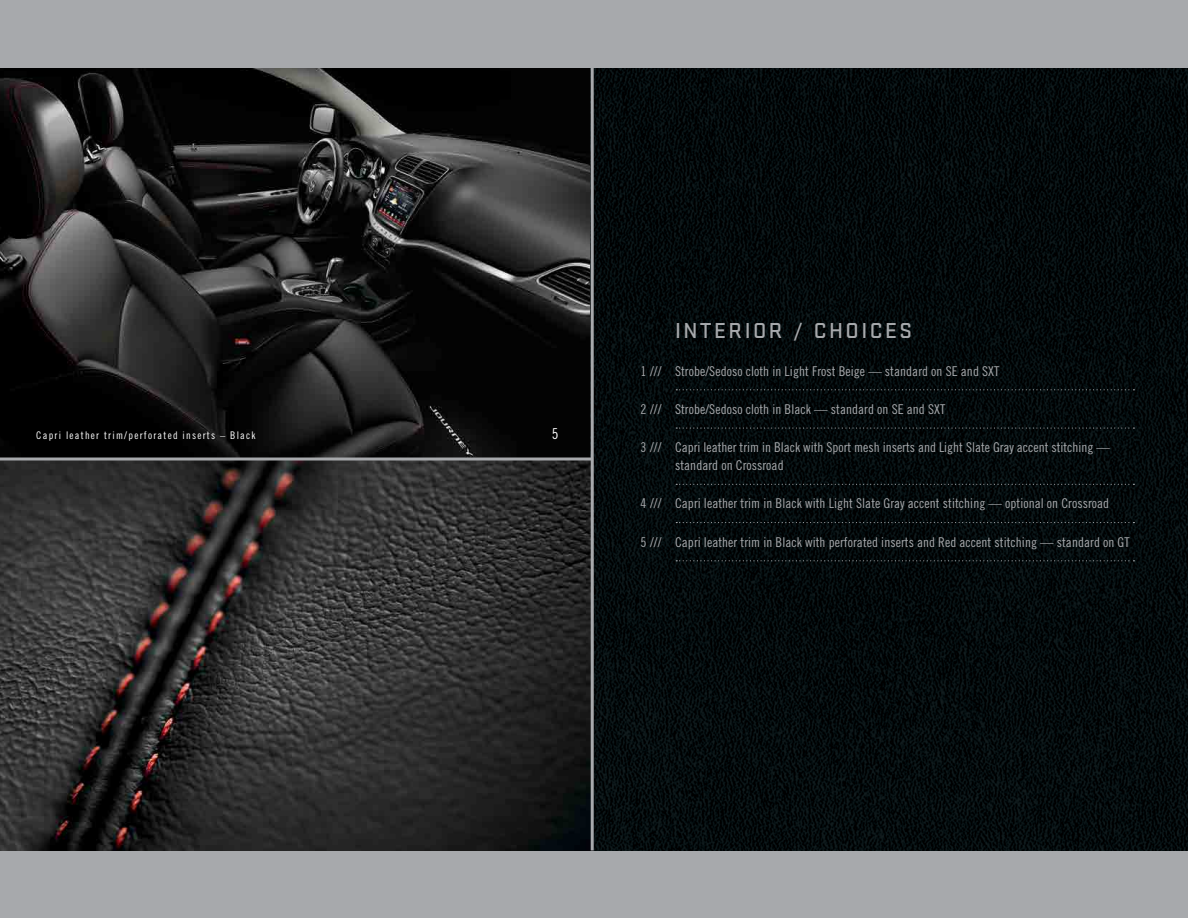
<style>
.page{position:relative;width:1188px;height:918px;background:#fff}
.page>*{position:absolute;margin:0;border:0;box-sizing:border-box;transform-origin:0 0}
.t1{font:500 22.5px "Stratum 1";letter-spacing:.11em;color:#a7a9ac}
.t2{font:15px "Trade Gothic Cond Eighteen";color:#fff}
.t3{font:13.5px/18px "Trade Gothic Cond Eighteen";letter-spacing:.005em;color:#a7a9ac}
.t4{font:10.5px "Trade Gothic Cond Eighteen";letter-spacing:.12em;color:#fff}
</style>
<div class="page">
<img style="left:0;top:68px;width:591px;height:390px">
<div style="left:0;top:850px;width:1188px;height:68px;background:#a7a9ac"></div>
<img style="left:594px;top:68px;width:594px;height:782px">
<img style="left:0;top:460px;width:591px;height:390px">
<hr style="left:0;top:458px;width:593px;height:2px;background:#a7a9ac">
<svg style="left:676px;top:389px;width:458px;height:1px"></svg>
<svg style="left:676px;top:428px;width:458px;height:1px"></svg>
<svg style="left:676px;top:484px;width:458px;height:1px"></svg>
<svg style="left:676px;top:522px;width:458px;height:1px"></svg>
<svg style="left:676px;top:560px;width:458px;height:1px"></svg>
<div style="left:0;top:0;width:1188px;height:68px;background:#a7a9ac"></div>
<hr style="left:591px;top:68px;width:3px;height:782px;background:#a7a9ac">
<p class="t4" style="left:36px;top:429px;width:221px">Capri leather trim/perforated inserts – Black</p>
<p class="t2" style="left:552px;top:425px;width:8px">5</p>
<h1 class="t1" style="left:675px;top:315px;width:239px">INTERIOR / CHOICES</h1>
<p class="t3" style="left:641px;top:362px;width:360px">1 /// Strobe/Sedoso cloth in Light Frost Beige — standard on SE and SXT</p>
<p class="t3" style="left:641px;top:400px;width:306px">2 /// Strobe/Sedoso cloth in Black — standard on SE and SXT</p>
<p class="t3" style="left:675px;top:438px;width:436px;text-indent:-35px">3 /// Capri leather trim in Black with Sport mesh inserts and Light Slate Gray accent stitching — standard on Crossroad</p>
<p class="t3" style="left:641px;top:495px;width:470px">4 /// Capri leather trim in Black with Light Slate Gray accent stitching — optional on Crossroad</p>
<p class="t3" style="left:641px;top:533px;width:491px">5 /// Capri leather trim in Black with perforated inserts and Red accent stitching — standard on GT</p>
</div>
